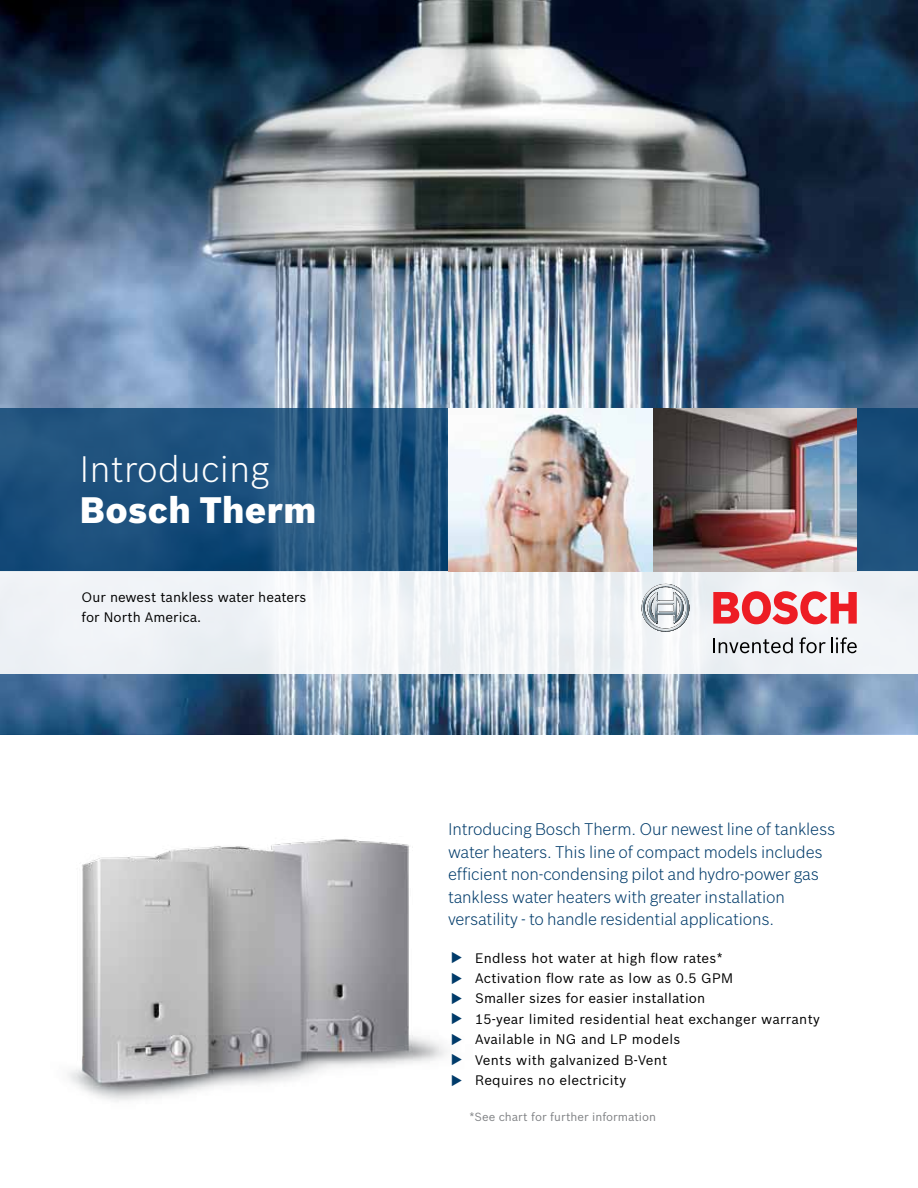
<style>
.page{position:relative;width:918px;height:1188px;background:#fff}
.page>*{position:absolute;margin:0;border:0;box-sizing:border-box;transform-origin:0 0}
.t1{font:300 36px "Bosch Sans";letter-spacing:.01em;color:#fff}
.t2{font:900 36px "Bosch Sans";letter-spacing:.01em;color:#fff}
.t3{font:300 16.5px/22.5px "Bosch Sans";letter-spacing:-.01em;color:#003b6a}
.t4{font:13.5px/20.4px "Bosch Sans";letter-spacing:.02em;color:#000}
.t5{font:13.5px/20.4px "Bosch Sans";color:#000}
.t6{font:11.55px "Bosch Sans";color:#808285}
</style>
<div class="page">
<img style="left:68px;top:838px;width:380px;height:264px">
<img style="left:0;top:674px;width:918px;height:61px">
<img style="left:0;top:0;width:918px;height:408px">
<svg style="left:0;top:408px;width:918px;height:163px;background:#1e517d"></svg>
<div style="left:0;top:571px;width:918px;height:103px;background:#f0f3f7"></div>
<svg style="left:642px;top:584px;width:47px;height:48px"></svg>
<svg style="left:713px;top:638px;width:80px;height:15px"></svg>
<svg style="left:799px;top:637px;width:58px;height:16px"></svg>
<svg style="left:713px;top:591px;width:144px;height:33px"></svg>
<img style="left:448px;top:408px;width:409px;height:163px">
<h1 class="t1" style="left:79px;top:447px;width:192px">Introducing</h1>
<h1 class="t2" style="left:79px;top:488px;width:238px">Bosch Therm</h1>
<p class="t5" style="left:82px;top:586px;width:226px">Our newest tankless water heaters for North America.</p>
<p class="t3" style="left:448px;top:818px;width:389px">Introducing Bosch Therm. Our newest line of tankless water heaters. This line of compact models includes efficient non-condensing pilot and hydro-power gas tankless water heaters with greater installation versatility - to handle residential applications.</p>
<p class="t4" style="left:475px;top:947px;width:346px">Endless hot water at high flow rates*<br>Activation flow rate as low as 0.5 GPM<br>Smaller sizes for easier installation<br>15-year limited residential heat exchanger warranty Available in NG and LP models<br>Vents with galvanized B-Vent<br>Requires no electricity</p>
<p class="t6" style="left:469px;top:1109px;width:188px">*See chart for further information</p>
</div>
